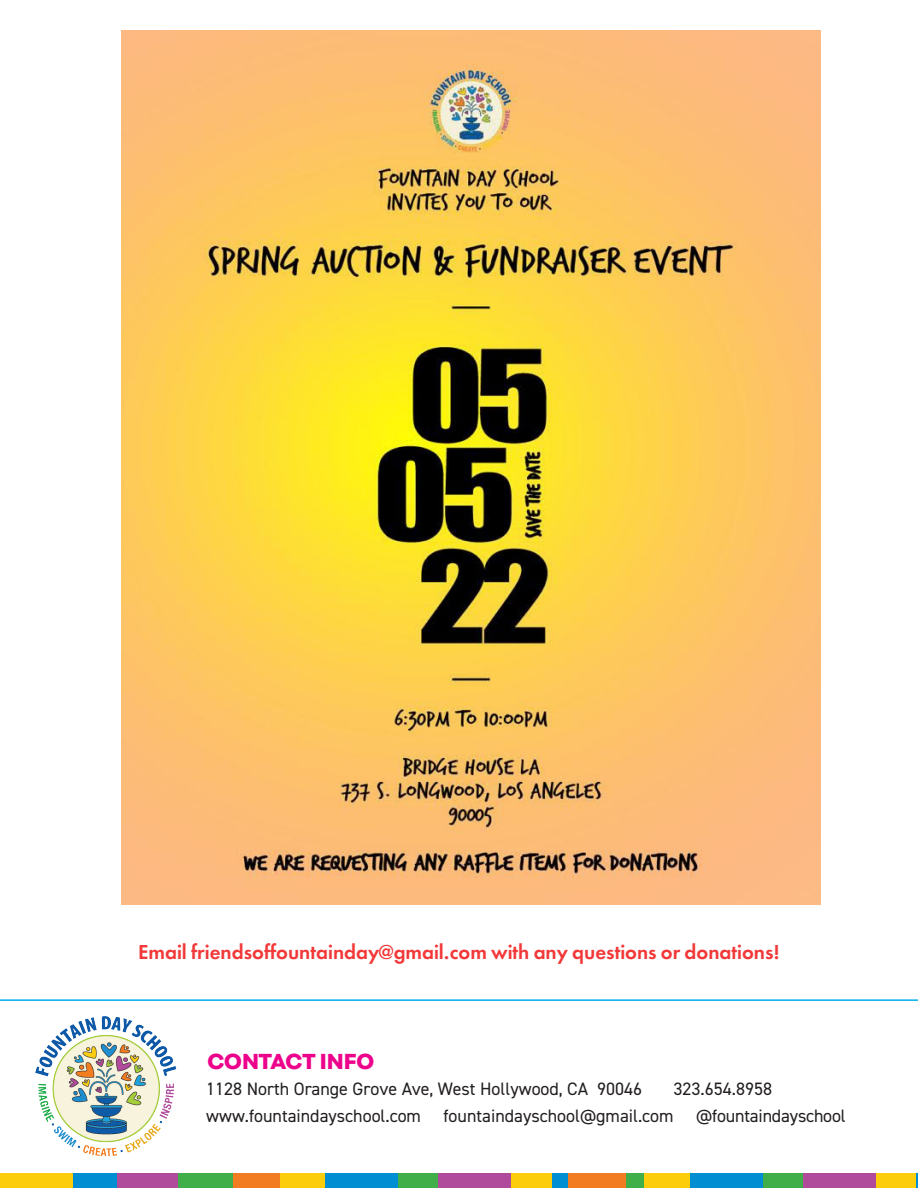
<style>
.page{position:relative;width:918px;height:1188px;background:#fff}
.page>*{position:absolute;margin:0;border:0;box-sizing:border-box;transform-origin:0 0}
.t1{font:21px "Futura Dem Bld";color:#f23838}
.t2{font:900 21px "Flink";color:#ed028c}
.t3{font:18px "DIN2014";color:#231f20}
</style>
<div class="page">
<div style="left:280px;top:1173px;width:46px;height:15px;background:#fbcd0b"></div>
<div style="left:507px;top:1173px;width:47px;height:15px;background:#fbcd0b"></div>
<div style="left:393px;top:1173px;width:47px;height:15px;background:#40ae49"></div>
<div style="left:624px;top:1173px;width:20px;height:15px;background:#40ae49"></div>
<div style="left:439px;top:1173px;width:72px;height:15px;background:#b04b9b"></div>
<div style="left:325px;top:1173px;width:73px;height:15px;background:#008ed3"></div>
<div style="left:554px;top:1173px;width:72px;height:15px;background:#f27c21"></div>
<div style="left:552px;top:1173px;width:16px;height:15px;background:#008ed3"></div>
<div style="left:644px;top:1173px;width:47px;height:15px;background:#fbcd0b"></div>
<div style="left:872px;top:1173px;width:46px;height:15px;background:#fbcd0b"></div>
<div style="left:758px;top:1173px;width:47px;height:15px;background:#40ae49"></div>
<div style="left:803px;top:1173px;width:73px;height:15px;background:#b04b9b"></div>
<div style="left:690px;top:1173px;width:72px;height:15px;background:#008ed3"></div>
<svg style="left:916px;top:1173px;width:2px;height:15px"></svg>
<div style="left:0;top:1173px;width:7px;height:15px;background:#fbcd0b"></div>
<div style="left:174px;top:1173px;width:67px;height:15px;background:#40ae49"></div>
<div style="left:233px;top:1173px;width:47px;height:15px;background:#f27c21"></div>
<div style="left:51px;top:1173px;width:66px;height:15px;background:#008ed3"></div>
<div style="left:117px;top:1173px;width:61px;height:15px;background:#b04b9b"></div>
<div style="left:1px;top:1173px;width:72px;height:15px;background:#fbcd0b"></div>
<img style="left:36px;top:1016px;width:141px;height:141px">
<hr style="left:0;top:999px;width:918px;height:2px;background:#00aeef">
<img style="left:122px;top:31px;width:698px;height:873px">
<p class="t1" style="left:138px;top:938px;width:643px">Email friendsoffountainday@gmail.com with any questions or donations!</p>
<p class="t2" style="left:207px;top:1047px;width:168px">CONTACT INFO</p>
<p class="t3" style="left:206px;top:1078px;width:437px">1128 North Orange Grove Ave, West Hollywood, CA 90046</p>
<p class="t3" style="left:674px;top:1078px;width:100px">323.654.8958</p>
<p class="t3" style="left:206px;top:1105px;width:216px">www.fountaindayschool.com</p>
<p class="t3" style="left:444px;top:1105px;width:404px">fountaindayschool@gmail.com @fountaindayschool</p>
</div>
